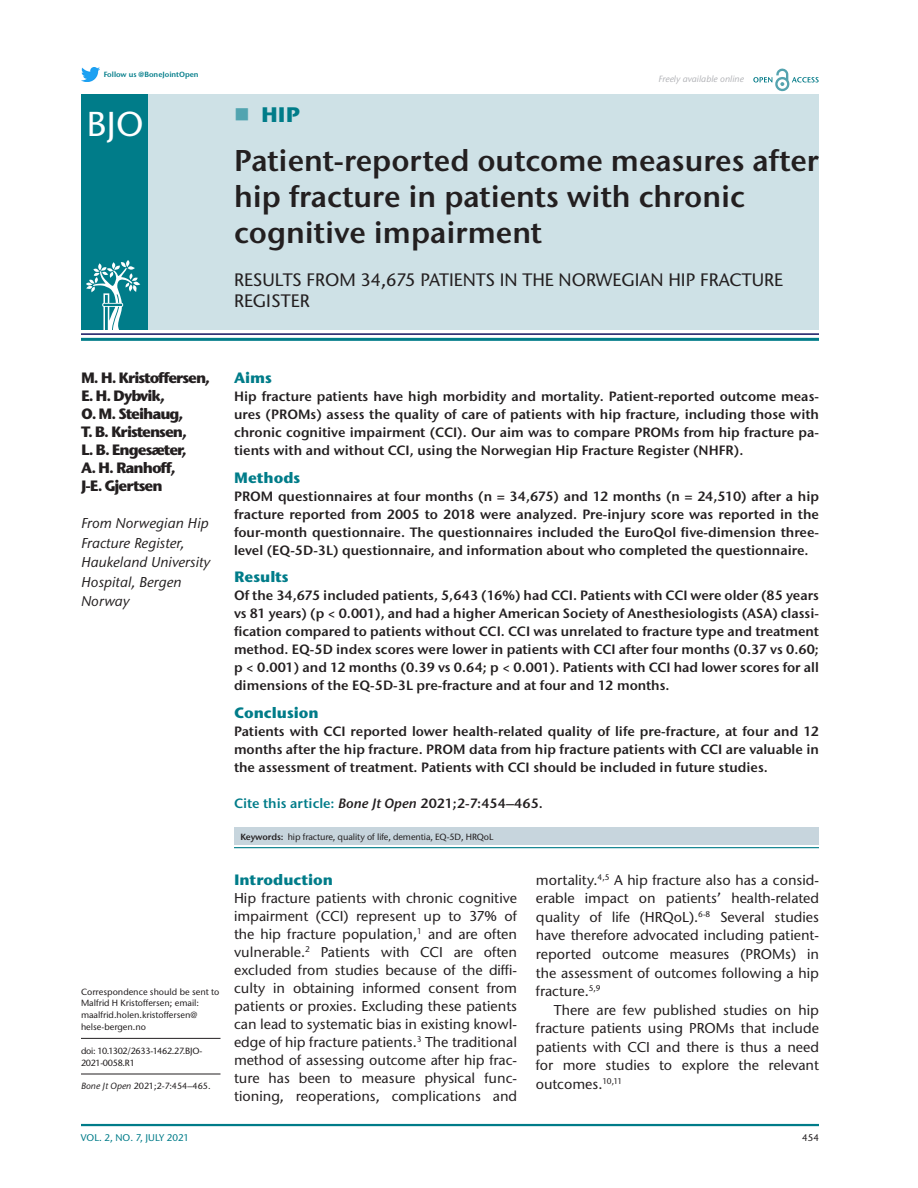
<style>
.page{position:relative;width:918px;height:1188px;background:#fff}
.page>*{position:absolute;margin:0;border:0;box-sizing:border-box;transform-origin:0 0}
.t1{font:500 34.5px "Stone Sans ITC Pro";color:#fff}
.t2{font:600 30px/36px "Stone Sans ITC Pro";color:#231f20}
.t3{font:700 21px "Stone Sans ITC Pro";color:#007c89}
.t4{font:500 18px/21px "Stone Sans ITC Pro";color:#231f20}
.t5{font:700 15px/18px "Stone Sans ITC Pro";letter-spacing:-.07em;color:#231f20}
.t6{font:700 15px "Stone Sans ITC Pro";color:#007c89}
.t7{font:500 14.25px/18px "Stone Sans ITC Pro";color:#231f20;text-align:justify}
.t8{font:italic 500 14.25px/19.5px "Stone Sans ITC Pro";color:#231f20}
.t9{font:600 13.5px/18px "Stone Sans ITC Pro";color:#231f20;text-align:justify}
.t10{font:500 9.75px "Stone Sans ITC Pro";color:#007c89}
.t11{font:500 9.75px "Stone Sans ITC Pro";color:#231f20}
.t12{font:500 9px/12px "Stone Sans ITC Pro";color:#231f20}
.t13{font:500 9px/12px "Stone Sans ITC Pro";letter-spacing:-.03em;color:#231f20}
.t14{font:italic 500 9px "Stone Sans ITC Pro";color:#b2b3b7}
.t15{font:600 7.5px "Stone Sans ITC Pro";color:#007c89}
.s1{font-style:italic}
.s2{color:#007c89}
.s3{font-weight:600}
</style>
<div class="page">
<hr style="left:81px;top:1124px;width:738px;height:2px;background:#007c89">
<img style="left:81px;top:67px;width:18px;height:15px">
<svg style="left:753px;top:69px;width:66px;height:22px"></svg>
<div style="left:234px;top:827px;width:585px;height:18px;background:#c7d5dd"></div>
<hr style="left:81px;top:333px;width:738px;height:2px;background:#11125f">
<hr style="left:81px;top:338px;width:738px;height:3px;background:#007c89">
<div style="left:81px;top:94px;width:738px;height:236px;background:#cee1e6"></div>
<div style="left:81px;top:95px;width:66px;height:235px;background:#007c89"></div>
<svg style="left:86px;top:260px;width:54px;height:70px"></svg>
<hr style="left:81px;top:1038px;width:139px;height:1px;background:#231f20">
<hr style="left:81px;top:1074px;width:139px;height:1px;background:#231f20">
<hr style="left:234px;top:847px;width:585px;height:1px;background:#007c89">
<p class="t15" style="left:104px;top:70px;width:97px">Follow us @BoneJointOpen</p>
<h1 class="t1" style="left:87px;top:103px;width:58px">BJO</h1>
<p class="t14" style="left:658px;top:73px;width:87px">Freely available online</p>
<h3 class="t3" style="left:261px;top:101px;width:40px">HIP</h3>
<h2 class="t2" style="left:234px;top:142px;width:586px">Patient-reported outcome measures after hip fracture in patients with chronic cognitive impairment</h2>
<h3 class="t4" style="left:234px;top:269px;width:551px">RESULTS FROM 34,675 PATIENTS IN THE NORWEGIAN HIP FRACTURE<br>REGISTER</h3>
<p class="t5" style="left:81px;top:369px;width:131px">M. H. Kristoffersen,<br>E. H. Dybvik,<br>O. M. Steihaug,<br>T. B. Kristensen,<br>L. B. Engesæter,<br>A. H. Ranhoff,<br>J-E. Gjertsen</p>
<p class="t8" style="left:81px;top:514px;width:131px">From Norwegian Hip<br>Fracture Register,<br>Haukeland University<br>Hospital, Bergen<br>Norway</p>
<p class="t12" style="left:81px;top:985px;width:140px">Correspondence should be sent to<br>Malfrid H Kristoffersen; email: maalfrid.holen.kristoffersen@ helse-bergen.no</p>
<p class="t13" style="left:81px;top:1045px;width:123px">doi: 10.1302/2633-1462.27.BJO-<br>2021-0058.R1</p>
<p class="t12" style="left:81px;top:1080px;width:131px"><span class="s1">Bone Jt Open</span> 2021;2-7:454–465.</p>
<p class="t6" style="left:234px;top:368px;width:39px">Aims</p>
<p class="t9" style="left:234px;top:387px;width:587px">Hip fracture patients have high morbidity and mortality. Patient-reported outcome meas&shy;ures (PROMs) assess the quality of care of patients with hip fracture, including those with chronic cognitive impairment (CCI). Our aim was to compare PROMs from hip fracture pa&shy;tients with and without CCI, using the Norwegian Hip Fracture Register (NHFR).</p>
<p class="t6" style="left:234px;top:468px;width:68px">Methods</p>
<p class="t9" style="left:234px;top:487px;width:587px">PROM questionnaires at four months (n = 34,675) and 12 months (n = 24,510) after a hip fracture reported from 2005 to 2018 were analyzed. Pre-injury score was reported in the four-month questionnaire. The questionnaires included the EuroQol five-dimension three&shy;level (EQ-5D-3L) questionnaire, and information about who completed the questionnaire.</p>
<p class="t6" style="left:234px;top:567px;width:56px">Results</p>
<p class="t9" style="left:234px;top:587px;width:587px">Of the 34,675 included patients, 5,643 (16%) had CCI. Patients with CCI were older (85 years vs 81 years) (p &lt; 0.001), and had a higher American Society of Anesthesiologists (ASA) classi&shy;fication compared to patients without CCI. CCI was unrelated to fracture type and treatment method. EQ-5D index scores were lower in patients with CCI after four months (0.37 vs 0.60; p &lt; 0.001) and 12 months (0.39 vs 0.64; p &lt; 0.001). Patients with CCI had lower scores for all dimensions of the EQ-5D-3L pre-fracture and at four and 12 months.</p>
<p class="t6" style="left:234px;top:703px;width:86px">Conclusion</p>
<p class="t9" style="left:234px;top:722px;width:586px">Patients with CCI reported lower health-related quality of life pre-fracture, at four and 12 months after the hip fracture. PROM data from hip fracture patients with CCI are valuable in the assessment of treatment. Patients with CCI should be included in future studies.</p>
<p class="t9" style="left:234px;top:794px;width:310px"><span class="s2">Cite this article:</span> <span class="s1">Bone Jt Open</span> 2021;2-7:454–465.</p>
<p class="t12" style="left:240px;top:830px;width:255px"><span class="s3">Keywords:</span> hip fracture, quality of life, dementia, EQ-5D, HRQoL</p>
<p class="t6" style="left:234px;top:870px;width:100px">Introduction</p>
<p class="t7" style="left:234px;top:889px;width:285px">Hip fracture patients with chronic cognitive impairment (CCI) represent up to 37% of the hip fracture population,<sup>1</sup> and are often vulnerable.<sup>2</sup> Patients with CCI are often excluded from studies because of the diffi&shy;culty in obtaining informed consent from patients or proxies. Excluding these patients can lead to systematic bias in existing knowl&shy;edge of hip fracture patients.<sup>3</sup> The traditional method of assessing outcome after hip frac&shy;ture has been to measure physical func&shy;tioning, reoperations, complications and</p>
<p class="t7" style="left:536px;top:870px;width:285px;line-height:18.6px">mortality.<sup>4,5</sup> A hip fracture also has a consid&shy;erable impact on patients’ health-related quality of life (HRQoL).<sup>6-8</sup> Several studies have therefore advocated including patient&shy;reported outcome measures (PROMs) in the assessment of outcomes following a hip fracture.<sup>5,9</sup></p>
<p class="t7" style="left:536px;top:1000px;width:285px;line-height:18.6px;text-indent:18px">There are few published studies on hip fracture patients using PROMs that include patients with CCI and there is thus a need for more studies to explore the relevant outcomes.<sup>10,11</sup></p>
<p class="t10" style="left:81px;top:1132px;width:110px">VOL. 2, NO. 7, JULY 2021</p>
<p class="t11" style="left:802px;top:1132px;width:18px">454</p>
</div>
